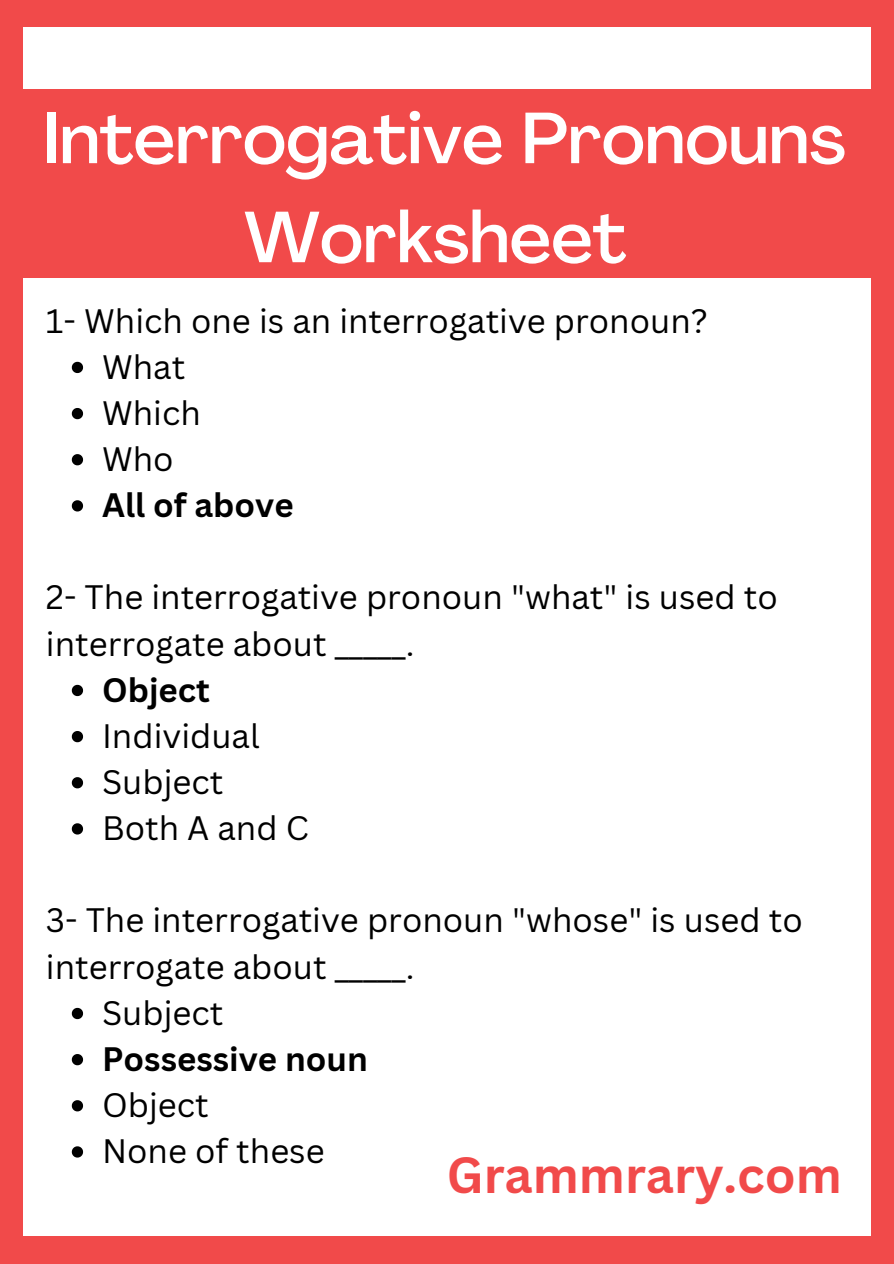
<style>
.page{position:relative;width:894px;height:1264px;background:#fff}
.page>*{position:absolute;margin:0;border:0;box-sizing:border-box;transform-origin:0 0}
.t1{font:500 71.25px/99px "Agrandir";color:#fff;text-align:center}
.t2{font:700 49.5px "Canva Sans";color:#f14a4a}
.t3{font:33px/46.2px "Canva Sans";color:#000}
.t4{font:700 33px "Canva Sans";color:#000}
</style>
<div class="page">
<div style="left:0;top:0;width:893px;height:1263px;background:#f14a4a"></div>
<div style="left:23px;top:27px;width:847px;height:1208px;background:#fff"></div>
<div style="left:0;top:89px;width:893px;height:188px;background:#f14a4a"></div>
<svg style="left:72px;top:362px;width:11px;height:11px"></svg>
<svg style="left:72px;top:408px;width:11px;height:11px"></svg>
<svg style="left:72px;top:454px;width:11px;height:11px"></svg>
<svg style="left:72px;top:500px;width:11px;height:11px"></svg>
<svg style="left:72px;top:685px;width:11px;height:11px"></svg>
<svg style="left:72px;top:731px;width:11px;height:11px"></svg>
<svg style="left:72px;top:777px;width:11px;height:11px"></svg>
<svg style="left:72px;top:823px;width:11px;height:11px"></svg>
<svg style="left:72px;top:1007px;width:11px;height:12px"></svg>
<svg style="left:72px;top:1054px;width:11px;height:11px"></svg>
<svg style="left:72px;top:1100px;width:11px;height:11px"></svg>
<svg style="left:72px;top:1146px;width:11px;height:11px"></svg>
<h2 class="t1" style="left:43px;top:96px;width:804px">Interrogative Pronouns<br>Worksheet</h2>
<p class="t3" style="left:46px;top:296px;width:663px">1- Which one is an interrogative pronoun?</p>
<p class="t3" style="left:102px;top:343px;width:85px">What</p>
<p class="t3" style="left:102px;top:389px;width:100px">Which</p>
<p class="t3" style="left:102px;top:435px;width:73px">Who</p>
<p class="t4" style="left:102px;top:482px;width:193px">All of above</p>
<p class="t3" style="left:46px;top:573px;width:733px">2- The interrogative pronoun "what" is used to interrogate about _____.</p>
<p class="t4" style="left:102px;top:666px;width:109px">Object</p>
<p class="t3" style="left:102px;top:712px;width:159px">Individual</p>
<p class="t3" style="left:102px;top:758px;width:123px">Subject</p>
<p class="t3" style="left:102px;top:804px;width:208px">Both A and C</p>
<p class="t3" style="left:46px;top:896px;width:758px">3- The interrogative pronoun "whose" is used to interrogate about _____.</p>
<p class="t3" style="left:102px;top:988px;width:123px">Subject</p>
<p class="t4" style="left:102px;top:1035px;width:267px">Possessive noun</p>
<p class="t3" style="left:102px;top:1081px;width:108px">Object</p>
<p class="t3" style="left:102px;top:1127px;width:224px">None of these</p>
<h1 class="t2" style="left:446px;top:1139px;width:396px">Grammrary.com</h1>
</div>
